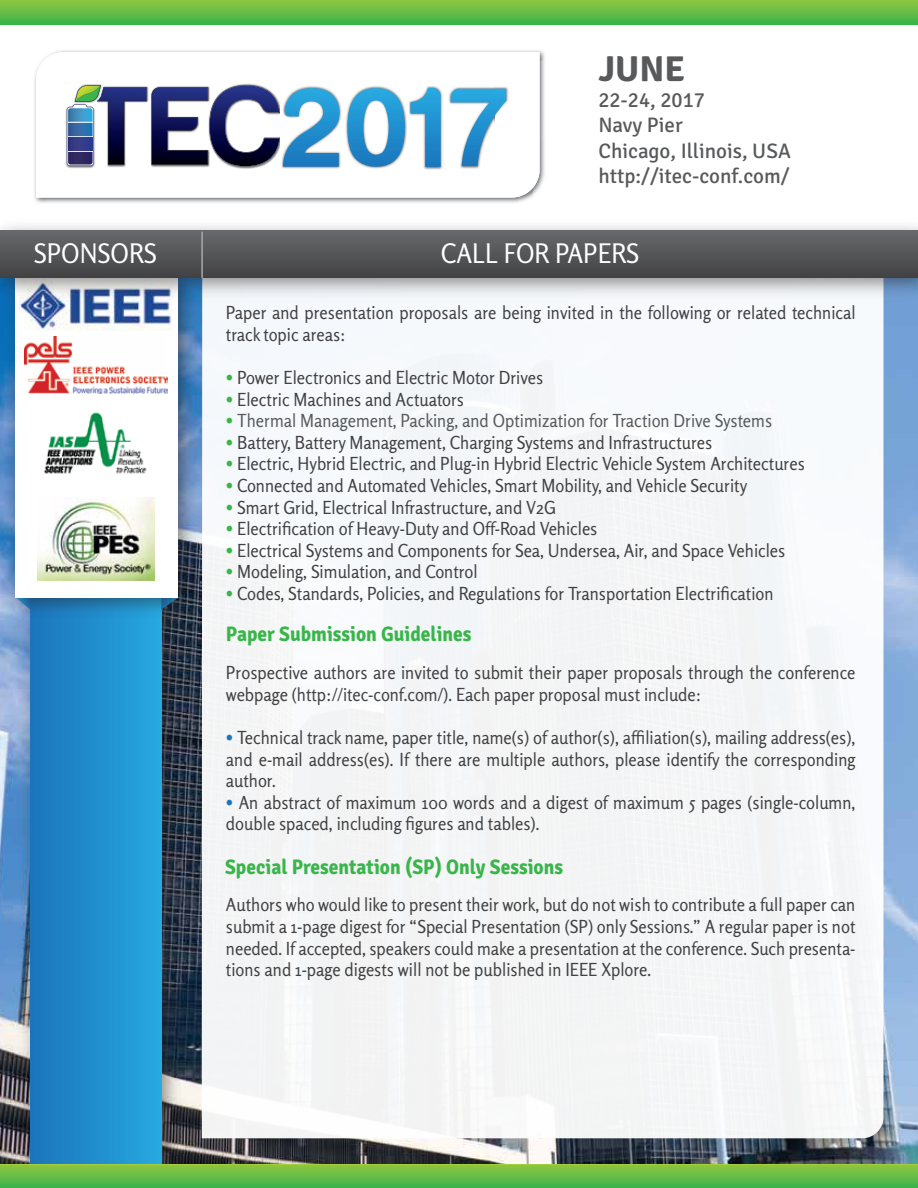
<style>
.page{position:relative;width:918px;height:1188px;background:#fff}
.page>*{position:absolute;margin:0;border:0;box-sizing:border-box;transform-origin:0 0}
.t1{font:700 36px "Signika";color:#58595b}
.t2{font:27px "Rosario";color:#fff;scale:.93 1}
.t3{font:700 21px "Signika";color:#39b54a;scale:.93 1}
.t4{font:21px/25.5px "Signika";color:#58595b}
.t5{font:18px/21.6px "Rosario";color:#414042;scale:.93 1}
.t6{font:18px "Rosario";color:#58595b;scale:.93 1}
.s1{color:#39b54a}
.s2{color:#1c75bc}
</style>
<div class="page">
<img style="left:0;top:305px;width:918px;height:859px">
<div style="left:0;top:0;width:918px;height:24px;background:linear-gradient(to bottom,#91c640,#3eb54a)"></div>
<img style="left:13px;top:625px;width:176px;height:539px">
<div style="left:31px;top:253px;width:131px;height:913px;background:linear-gradient(to right,#1b75bb,#26a9e1)"></div>
<img style="left:0;top:305px;width:202px;height:320px">
<div style="left:16px;top:278px;width:162px;height:320px;background:#fff"></div>
<img style="left:20px;top:305px;width:152px;height:25px">
<img style="left:25px;top:336px;width:142px;height:57px">
<div style="left:202px;top:305px;width:681px;height:833px;background:#f4f6f7"></div>
<img style="left:38px;top:497px;width:116px;height:84px">
<div style="left:0;top:1164px;width:918px;height:24px;background:linear-gradient(to bottom,#92c640,#3eb54a)"></div>
<img style="left:0;top:225px;width:918px;height:80px">
<div style="left:0;top:231px;width:918px;height:47px;background:linear-gradient(to bottom,#67696b,#424244)"></div>
<hr style="left:201px;top:232px;width:2px;height:46px;background:#a7a9ac">
<img style="left:44px;top:412px;width:103px;height:62px">
<img style="left:57px;top:50px;width:488px;height:12px">
<img style="left:34px;top:73px;width:12px;height:130px">
<img style="left:540px;top:62px;width:5px;height:125px">
<svg style="left:36px;top:52px;width:504px;height:146px"></svg>
<img style="left:63px;top:81px;width:219px;height:88px">
<img style="left:407px;top:170px;width:37px;height:1px">
<img style="left:506px;top:86px;width:3px;height:83px">
<svg style="left:65px;top:83px;width:441px;height:87px"></svg>
<h1 class="t1" style="left:598px;top:48px;width:88px">JUNE</h1>
<p class="t4" style="left:598px;top:87px;width:194px">22-24, 2017<br>Navy Pier<br>Chicago, Illinois, USA http://itec-conf.com/</p>
<h2 class="t2" style="left:34px;top:238px;width:134px">SPONSORS</h2>
<h2 class="t2" style="left:441px;top:238px;width:215px">CALL FOR PAPERS</h2>
<p class="t5" style="left:226px;top:302px;width:679px">Paper and presentation proposals are being invited in the following or related technical track topic areas:</p>
<p class="t5" style="left:226px;top:367px;width:343px"><span class="s1">•</span> Power Electronics and Electric Motor Drives</p>
<p class="t5" style="left:226px;top:388px;width:258px"><span class="s1">•</span> Electric Machines and Actuators</p>
<p class="t6" style="left:226px;top:410px;width:589px"><span class="s1">•</span> Thermal Management, Packing, and Optimization for Traction Drive Systems</p>
<p class="t5" style="left:226px;top:431px;width:525px"><span class="s1">•</span> Battery, Battery Management, Charging Systems and Infrastructures</p>
<p class="t5" style="left:226px;top:453px;width:624px"><span class="s1">•</span> Electric, Hybrid Electric, and Plug-in Hybrid Electric Vehicle System Architectures</p>
<p class="t5" style="left:226px;top:475px;width:562px"><span class="s1">•</span> Connected and Automated Vehicles, Smart Mobility, and Vehicle Security</p>
<p class="t5" style="left:226px;top:496px;width:356px"><span class="s1">•</span> Smart Grid, Electrical Infrastructure, and V2G</p>
<p class="t5" style="left:226px;top:518px;width:401px"><span class="s1">•</span> Electrification of Heavy-Duty and Off-Road Vehicles</p>
<p class="t5" style="left:226px;top:539px;width:603px"><span class="s1">•</span> Electrical Systems and Components for Sea, Undersea, Air, and Space Vehicles</p>
<p class="t5" style="left:226px;top:561px;width:272px"><span class="s1">•</span> Modeling, Simulation, and Control</p>
<p class="t5" style="left:226px;top:583px;width:590px"><span class="s1">•</span> Codes, Standards, Policies, and Regulations for Transportation Electrification</p>
<p class="t3" style="left:226px;top:622px;width:266px">Paper Submission Guidelines</p>
<p class="t5" style="left:226px;top:662px;width:679px">Prospective authors are invited to submit their paper proposals through the conference webpage (http://itec-conf.com/). Each paper proposal must include:</p>
<p class="t5" style="left:226px;top:727px;width:678px;text-align:justify"><span class="s2">•</span> Technical track name, paper title, name(s) of author(s), affiliation(s), mailing address(es), and e-mail address(es). If there are multiple authors, please identify the corresponding author.</p>
<p class="t5" style="left:226px;top:791px;width:678px"><span class="s2">•</span> An abstract of maximum 100 words and a digest of maximum 5 pages (single-column, double spaced, including figures and tables).</p>
<p class="t3" style="left:225px;top:854px;width:365px">Special Presentation (SP) Only Sessions</p>
<p class="t5" style="left:226px;top:894px;width:678px;text-align:justify">Authors who would like to present their work, but do not wish to contribute a full paper can submit a 1-page digest for “Special Presentation (SP) only Sessions.” A regular paper is not needed. If accepted, speakers could make a presentation at the conference. Such presenta&shy;tions and 1-page digests will not be published in IEEE Xplore.</p>
</div>
